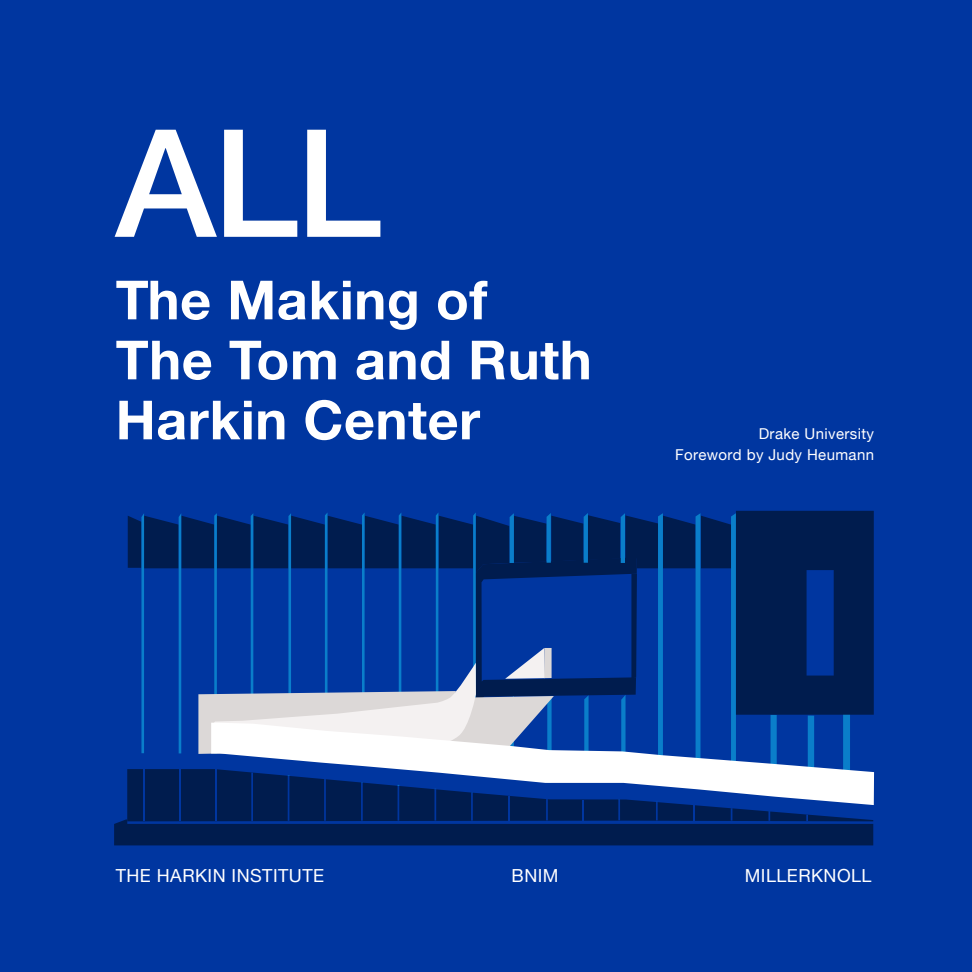
<style>
.page{position:relative;width:972px;height:972px;background:#0036a0}
.page>*{position:absolute;margin:0;border:0;box-sizing:border-box;transform-origin:0 0}
.t1{font:500 150px "Helvetica Neue";color:#fff}
.t2{font:700 54px/60px "Helvetica Neue";letter-spacing:.01em;color:#fff}
.t3{font:18px "Helvetica Neue";letter-spacing:.025em;color:#fff}
.t4{font:15px "Helvetica Neue";letter-spacing:.025em;color:#fff}
</style>
<div class="page">
<svg style="left:114px;top:511px;width:760px;height:334px"></svg>
<hr style="left:143px;top:769px;width:2px;height:52px;background:#0036a0">
<p class="t1" style="left:116px;top:63px;width:268px">ALL</p>
<p class="t2" style="left:116px;top:272px;width:478px">The Making of<br>The Tom and Ruth<br>Harkin Center</p>
<p class="t4" style="left:759px;top:423px;width:117px">Drake University</p>
<p class="t4" style="left:675px;top:444px;width:200px">Foreword by Judy Heumann</p>
<p class="t3" style="left:116px;top:862px;width:210px">THE HARKIN INSTITUTE</p>
<p class="t3" style="left:512px;top:862px;width:49px">BNIM</p>
<p class="t3" style="left:745px;top:862px;width:128px">MILLERKNOLL</p>
</div>
